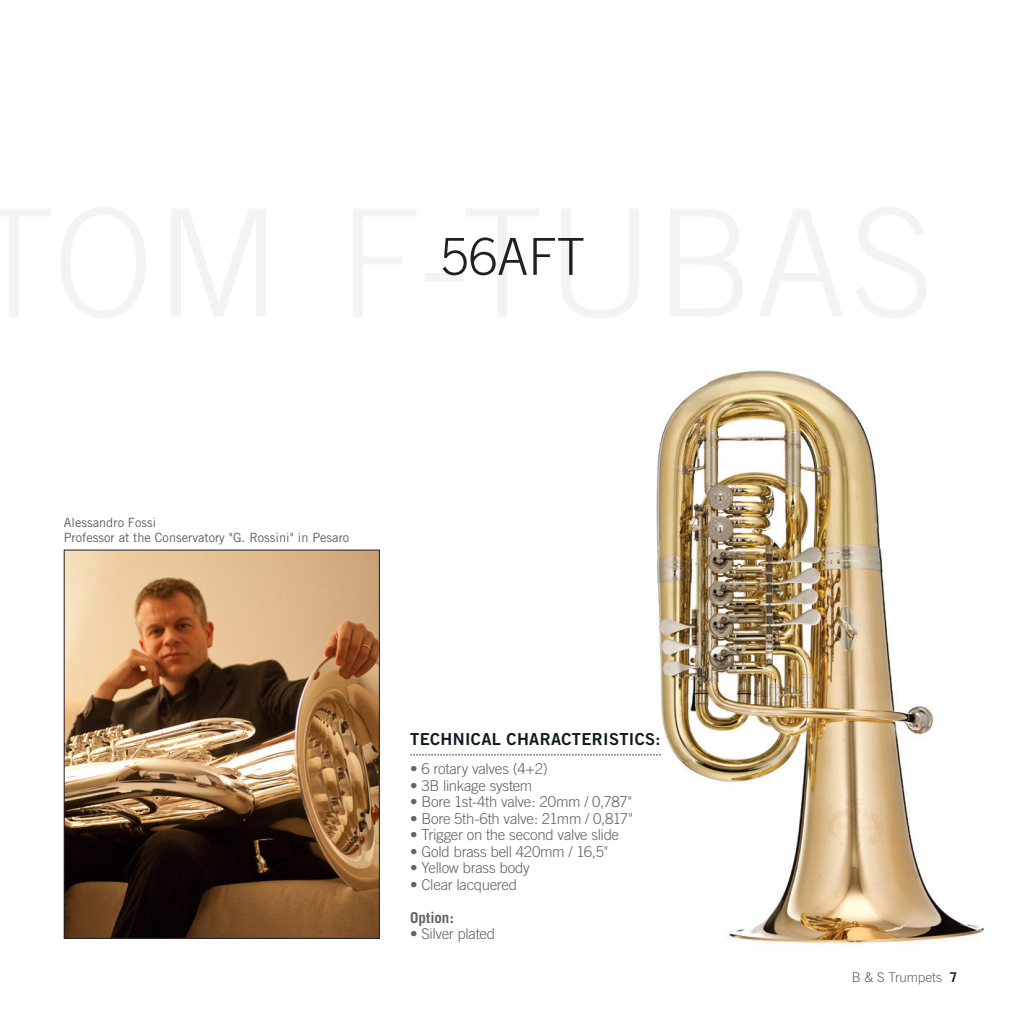
<style>
.page{position:relative;width:1021px;height:1021px;background:#fff}
.page>*{position:absolute;margin:0;border:0;box-sizing:border-box;transform-origin:0 0}
.Nom_instruments{font:300 51px "Trade Gothic";color:#231f20}
.Sous_titre{font:16.5px "Trade Gothic Bold Two";letter-spacing:.02em;color:#101a21}
.Texte{font:300 15px "Trade Gothic";letter-spacing:-.02em;color:#636366}
.t1{font:700 15px "Trade Gothic";letter-spacing:-.005em;color:#636366}
.t2{font:300 13.5px "Trade Gothic";letter-spacing:-.005em;color:#636366}
.t3{font:12.75px "Trade Gothic";color:#5f5f62}
.s1{font-weight:700;color:#231f20}
</style>
<div class="page">
<img style="left:587px;top:370px;width:397px;height:574px">
<svg style="left:410px;top:754px;width:250px;height:1px"></svg>
<img style="left:66px;top:551px;width:312px;height:385px">
<div style="left:64px;top:549px;width:316px;height:389px;border:1px solid #231f20"></div>
<p class="Nom_instruments" style="left:440px;top:226px;width:146px">56AFT</p>
<p class="t3" style="left:64px;top:514px;width:94px">Alessandro Fossi</p>
<p class="t3" style="left:64px;top:530px;width:287px">Professor at the Conservatory "G. Rossini" in Pesaro</p>
<p class="Sous_titre" style="left:410px;top:729px;width:252px">TECHNICAL CHARACTERISTICS:</p>
<p class="Texte" style="left:410px;top:760px;width:139px">• 6 rotary valves (4+2)</p>
<p class="Texte" style="left:410px;top:776px;width:124px">• 3B linkage system</p>
<p class="Texte" style="left:410px;top:793px;width:224px">• Bore 1st-4th valve: 20mm / 0,787"</p>
<p class="Texte" style="left:410px;top:809px;width:224px">• Bore 5th-6th valve: 21mm / 0,817"</p>
<p class="Texte" style="left:410px;top:826px;width:210px">• Trigger on the second valve slide</p>
<p class="Texte" style="left:410px;top:842px;width:200px">• Gold brass bell 420mm / 16,5"</p>
<p class="Texte" style="left:410px;top:859px;width:121px">• Yellow brass body</p>
<p class="Texte" style="left:410px;top:875px;width:108px">• Clear lacquered</p>
<p class="t1" style="left:410px;top:908px;width:45px">Option:</p>
<p class="Texte" style="left:410px;top:925px;width:86px">• Silver plated</p>
<p class="t2" style="left:851px;top:968px;width:107px">B &amp; S Trumpets <span class="s1">7</span></p>
</div>
